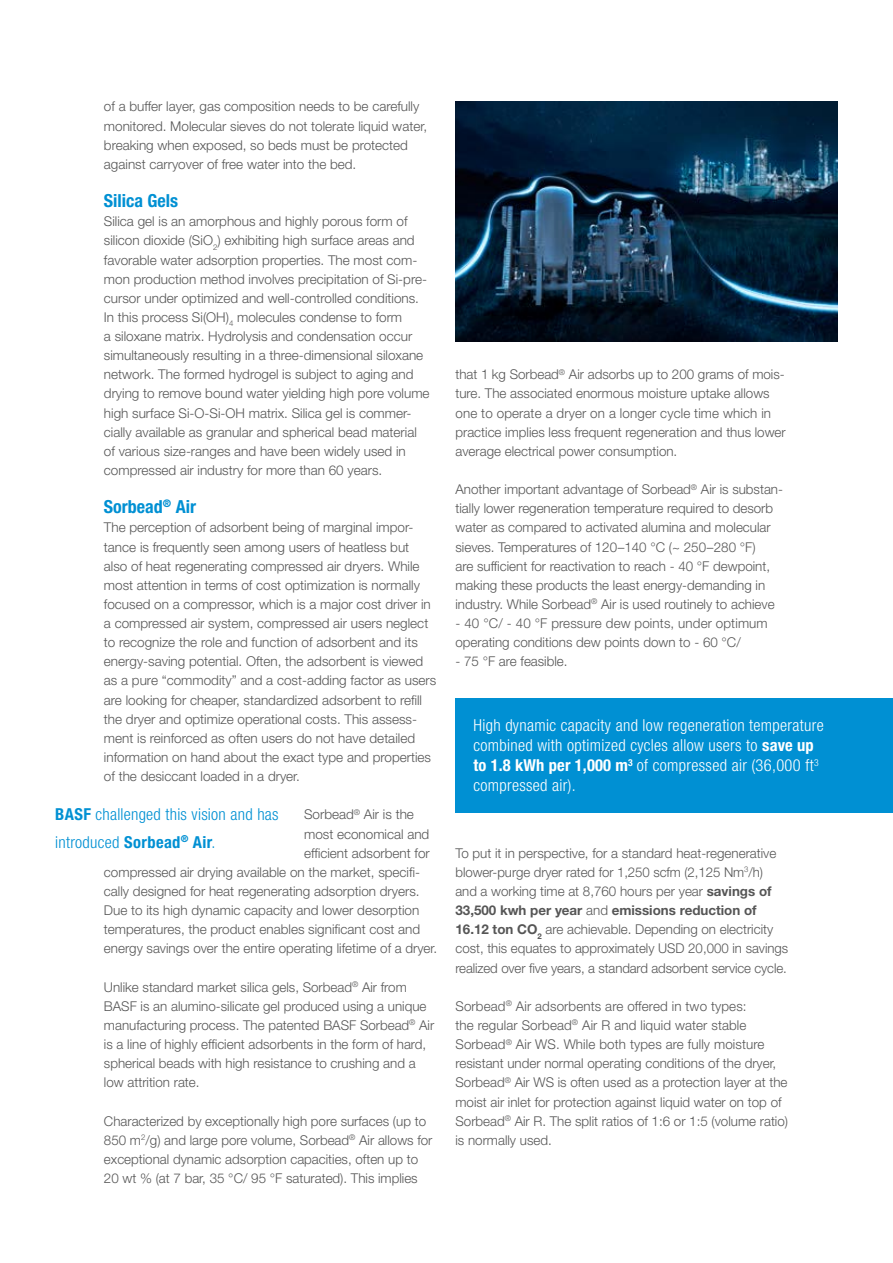
<style>
.page{position:relative;width:893px;height:1263px;background:#fff}
.page>*{position:absolute;margin:0;border:0;box-sizing:border-box;transform-origin:0 0}
.t1{font:700 condensed 18px "Helvetica Neue LT Std";color:#0090d3}
.t2{font:300 condensed 16.5px/19.8px "Helvetica Neue LT Std";letter-spacing:.02em;color:#fff}
.t3{font:300 condensed 16.5px/28.2px "Helvetica Neue LT Std";letter-spacing:.015em;color:#0090d3}
.t4{font:300 13.5px/19.2px "Helvetica Neue LT Std";color:#565656}
.s1{font-weight:700}
</style>
<div class="page">
<div style="left:455px;top:698px;width:438px;height:115px;background:#0090d3"></div>
<img style="left:455px;top:101px;width:383px;height:240px">
<p class="t4" style="left:104px;top:97px;width:325px">of a buffer layer, gas composition needs to be carefully monitored. Molecular sieves do not tolerate liquid water, breaking when exposed, so beds must be protected against carryover of free water into the bed.</p>
<h1 class="t1" style="left:104px;top:190px;width:76px">Silica Gels</h1>
<p class="t4" style="left:104px;top:212px;width:327px">Silica gel is an amorphous and highly porous form of silicon dioxide (SiO<sub>2</sub>) exhibiting high surface areas and favorable water adsorption properties. The most com&shy;mon production method involves precipitation of Si-pre&shy;cursor under optimized and well-controlled conditions.<br>In this process Si(OH)<sub>4</sub> molecules condense to form<br>a siloxane matrix. Hydrolysis and condensation occur simultaneously resulting in a three-dimensional siloxane network. The formed hydrogel is subject to aging and drying to remove bound water yielding high pore volume high surface Si-O-Si-OH matrix. Silica gel is commer&shy;cially available as granular and spherical bead material of various size-ranges and have been widely used in compressed air industry for more than 60 years.</p>
<h1 class="t1" style="left:104px;top:496px;width:94px">Sorbead<sup>®</sup> Air</h1>
<p class="t4" style="left:104px;top:518px;width:334px">The perception of adsorbent being of marginal impor&shy;tance is frequently seen among users of heatless but<br>also of heat regenerating compressed air dryers. While most attention in terms of cost optimization is normally focused on a compressor, which is a major cost driver in a compressed air system, compressed air users neglect to recognize the role and function of adsorbent and its energy-saving potential. Often, the adsorbent is viewed as a pure “commodity” and a cost-adding factor as users are looking for cheaper, standardized adsorbent to refill the dryer and optimize operational costs. This assess&shy;ment is reinforced as often users do not have detailed information on hand about the exact type and properties of the desiccant loaded in a dryer.</p>
<p class="t4" style="left:304px;top:805px;width:111px">Sorbead<sup>®</sup> Air is the</p>
<p class="t4" style="left:304px;top:824px;width:127px">most economical and</p>
<p class="t4" style="left:304px;top:843px;width:127px">efficient adsorbent for</p>
<p class="t4" style="left:104px;top:862px;width:318px">compressed air drying available on the market, specifi-</p>
<p class="t4" style="left:104px;top:881px;width:317px">cally designed for heat regenerating adsorption dryers.</p>
<p class="t4" style="left:104px;top:900px;width:317px">Due to its high dynamic capacity and lower desorption</p>
<p class="t4" style="left:104px;top:919px;width:318px">temperatures, the product enables significant cost and</p>
<p class="t4" style="left:104px;top:939px;width:335px">energy savings over the entire operating lifetime of a dryer.</p>
<p class="t4" style="left:104px;top:977px;width:332px">Unlike standard market silica gels, Sorbead<sup>®</sup> Air from BASF is an alumino-silicate gel produced using a unique manufacturing process. The patented BASF Sorbead<sup>®</sup> Air is a line of highly efficient adsorbents in the form of hard, spherical beads with high resistance to crushing and a low attrition rate.</p>
<p class="t4" style="left:104px;top:1111px;width:330px">Characterized by exceptionally high pore surfaces (up to 850 m<sup>2</sup>/g) and large pore volume, Sorbead<sup>®</sup> Air allows for exceptional dynamic adsorption capacities, often up to 20 wt % (at 7 bar, 35 °C/ 95 °F saturated). This implies</p>
<p class="t3" style="left:55px;top:800px;width:225px"><span class="s1">BASF</span> challenged this vision and has introduced <span class="s1">Sorbead</span><sup>®</sup> <span class="s1">Air</span>.</p>
<p class="t4" style="left:455px;top:365px;width:332px">that 1 kg Sorbead<sup>®</sup> Air adsorbs up to 200 grams of mois&shy;ture. The associated enormous moisture uptake allows one to operate a dryer on a longer cycle time which in practice implies less frequent regeneration and thus lower average electrical power consumption.</p>
<p class="t4" style="left:455px;top:479px;width:329px">Another important advantage of Sorbead<sup>®</sup> Air is substan&shy;tially lower regeneration temperature required to desorb water as compared to activated alumina and molecular sieves. Temperatures of 120–140 °C (~ 250–280 °F)<br>are sufficient for reactivation to reach - 40 °F dewpoint, making these products the least energy-demanding in industry. While Sorbead<sup>®</sup> Air is used routinely to achieve</p>
<p class="t4" style="left:455px;top:613px;width:314px">- 40 °C/ - 40 °F pressure dew points, under optimum operating conditions dew points down to - 60 °C/</p>
<p class="t4" style="left:455px;top:652px;width:114px">- 75 °F are feasible.</p>
<p class="t2" style="left:473px;top:715px;width:352px">High dynamic capacity and low regeneration temperature combined with optimized cycles allow users to <span class="s1">save up to 1.8 kWh per 1,000 m</span><sup>3</sup> of compressed air (36,000 ft<sup>3 </sup>compressed air).</p>
<p class="t4" style="left:455px;top:843px;width:334px">To put it in perspective, for a standard heat-regenerative blower-purge dryer rated for 1,250 scfm (2,125 Nm<sup>3</sup>/h)<br>and a working time at 8,760 hours per year <span class="s1">savings of 33,500 kwh per year</span> and <span class="s1">emissions reduction of 16.12 ton CO</span><sub>2</sub> are achievable. Depending on electricity cost, this equates to approximately USD 20,000 in savings realized over five years, a standard adsorbent service cycle.</p>
<p class="t4" style="left:455px;top:996px;width:334px">Sorbead<sup>®</sup> Air adsorbents are offered in two types:<br>the regular Sorbead<sup>®</sup> Air R and liquid water stable Sorbead<sup>®</sup> Air WS. While both types are fully moisture resistant under normal operating conditions of the dryer, Sorbead<sup>®</sup> Air WS is often used as a protection layer at the moist air inlet for protection against liquid water on top of Sorbead<sup>®</sup> Air R. The split ratios of 1:6 or 1:5 (volume ratio) is normally used.</p>
</div>
